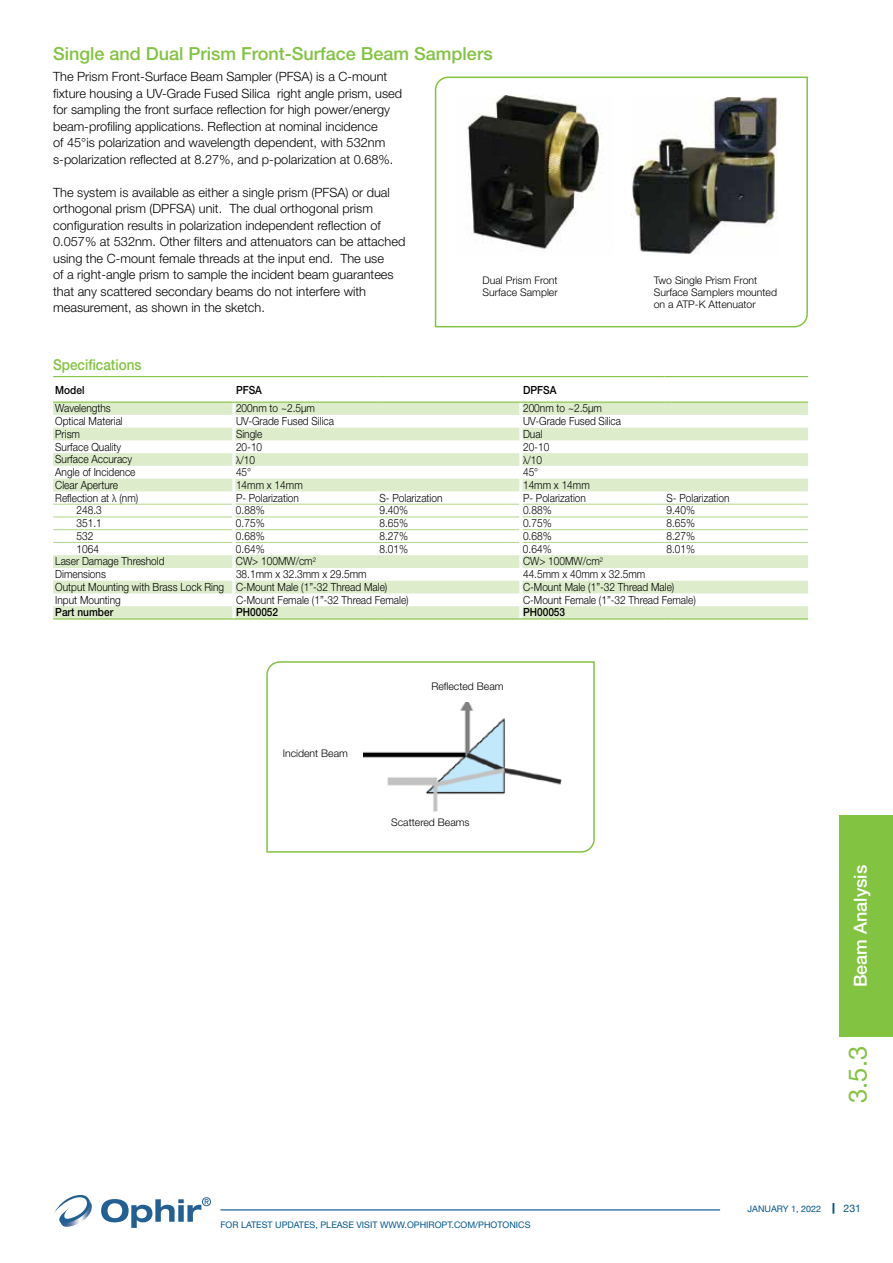
<style>
.page{position:relative;width:893px;height:1263px;background:#fff}
.page>*{position:absolute;margin:0;border:0;box-sizing:border-box;transform-origin:0 0}
.t1{font:25.5px "Helvetica Neue LT Std";color:#82c341}
.t2{font:500 18px "Helvetica Neue LT Std";color:#82c341}
.t3{font:500 18px "Helvetica Neue LT Std";color:#fff}
.t4{font:500 15px "Helvetica Neue LT Std";color:#82c341;scale:.9 1}
.t5{font:300 12.75px/16.5px "Helvetica Neue LT Std";color:#000}
.t6{font:300 11.25px "Helvetica Neue LT Std";color:#000;scale:.9 1}
.t7{font:500 11.25px "Helvetica Neue LT Std";color:#000;scale:.9 1}
.t8{font:300 10.5px/12px "Helvetica Neue LT Std";color:#000}
.t9{font:10.5px "Helvetica Neue";color:#00558b}
.t10{font:9px "Helvetica Neue";color:#00558b}
.s1{font-family:"Helvetica Neue";font-size:10.5px}
</style>
<div class="page">
<svg style="left:101px;top:1197px;width:110px;height:31px"></svg>
<svg style="left:54px;top:1195px;width:38px;height:31px"></svg>
<hr style="left:220px;top:1209px;width:500px;height:1px;background:#00558b">
<svg style="left:832px;top:1203px;width:2px;height:11px"></svg>
<svg style="left:266px;top:661px;width:329px;height:192px"></svg>
<svg style="left:434px;top:76px;width:374px;height:252px"></svg>
<img style="left:457px;top:95px;width:156px;height:160px">
<img style="left:631px;top:98px;width:146px;height:158px">
<svg style="left:53px;top:403px;width:755px;height:215px"></svg>
<svg style="left:376px;top:491px;width:3px;height:64px"></svg>
<hr style="left:53px;top:376px;width:181px;height:1px;background:#82c341">
<hr style="left:234px;top:376px;width:143px;height:1px;background:#82c341">
<hr style="left:377px;top:376px;width:144px;height:1px;background:#82c341">
<hr style="left:521px;top:376px;width:143px;height:1px;background:#82c341">
<hr style="left:664px;top:376px;width:144px;height:1px;background:#82c341">
<hr style="left:53px;top:402px;width:181px;height:1px;background:#82c341">
<hr style="left:234px;top:402px;width:143px;height:1px;background:#82c341">
<hr style="left:377px;top:402px;width:144px;height:1px;background:#82c341">
<hr style="left:521px;top:402px;width:143px;height:1px;background:#82c341">
<hr style="left:664px;top:402px;width:144px;height:1px;background:#82c341">
<hr style="left:53px;top:618px;width:181px;height:1px;background:#82c341">
<hr style="left:234px;top:618px;width:143px;height:1px;background:#82c341">
<hr style="left:377px;top:618px;width:144px;height:1px;background:#82c341">
<hr style="left:521px;top:618px;width:143px;height:1px;background:#82c341">
<hr style="left:664px;top:618px;width:144px;height:1px;background:#82c341">
<hr style="left:53px;top:504px;width:179px;height:1px;background:#b3d78a">
<hr style="left:235px;top:504px;width:142px;height:1px;background:#b3d78a">
<hr style="left:377px;top:504px;width:142px;height:1px;background:#b3d78a">
<hr style="left:522px;top:504px;width:142px;height:1px;background:#b3d78a">
<hr style="left:664px;top:504px;width:144px;height:1px;background:#b3d78a">
<hr style="left:53px;top:517px;width:179px;height:1px;background:#b3d78a">
<hr style="left:235px;top:517px;width:142px;height:1px;background:#b3d78a">
<hr style="left:377px;top:517px;width:142px;height:1px;background:#b3d78a">
<hr style="left:522px;top:517px;width:142px;height:1px;background:#b3d78a">
<hr style="left:664px;top:517px;width:144px;height:1px;background:#b3d78a">
<hr style="left:53px;top:529px;width:179px;height:1px;background:#b3d78a">
<hr style="left:235px;top:529px;width:142px;height:1px;background:#b3d78a">
<hr style="left:377px;top:529px;width:142px;height:1px;background:#b3d78a">
<hr style="left:522px;top:529px;width:142px;height:1px;background:#b3d78a">
<hr style="left:664px;top:529px;width:144px;height:1px;background:#b3d78a">
<hr style="left:53px;top:542px;width:179px;height:1px;background:#b3d78a">
<hr style="left:235px;top:542px;width:142px;height:1px;background:#b3d78a">
<hr style="left:377px;top:542px;width:142px;height:1px;background:#b3d78a">
<hr style="left:522px;top:542px;width:142px;height:1px;background:#b3d78a">
<hr style="left:664px;top:542px;width:144px;height:1px;background:#b3d78a">
<svg style="left:519px;top:403px;width:3px;height:215px"></svg>
<svg style="left:232px;top:403px;width:3px;height:215px"></svg>
<img style="left:363px;top:702px;width:222px;height:131px">
<div style="left:839px;top:815px;width:54px;height:222px;background:#82c341"></div>
<h2 class="t2" style="left:53px;top:43px;width:441px">Single and Dual Prism Front-Surface Beam Samplers</h2>
<p class="t5" style="left:53px;top:68px;width:351px">The Prism Front-Surface Beam Sampler (PFSA) is a C-mount fixture housing a UV-Grade Fused Silica right angle prism, used for sampling the front surface reflection for high power/energy beam-profiling applications. Reflection at nominal incidence<br>of 45°is polarization and wavelength dependent, with 532nm s-polarization reflected at 8.27%, and p-polarization at 0.68%.</p>
<p class="t5" style="left:53px;top:184px;width:354px">The system is available as either a single prism (PFSA) or dual orthogonal prism (DPFSA) unit. The dual orthogonal prism configuration results in polarization independent reflection of 0.057% at 532nm. Other filters and attenuators can be attached using the C-mount female threads at the input end. The use<br>of a right-angle prism to sample the incident beam guarantees that any scattered secondary beams do not interfere with measurement, as shown in the sketch.</p>
<p class="t8" style="left:483px;top:274px;width:77px">Dual Prism Front<br>Surface Sampler</p>
<p class="t8" style="left:654px;top:274px;width:125px">Two Single Prism Front<br>Surface Samplers mounted on a ATP-K Attenuator</p>
<p class="t4" style="left:53px;top:356px;width:100px">Specifications</p>
<p class="t7" style="left:55px;top:383px;width:34px">Model</p>
<p class="t7" style="left:236px;top:383px;width:30px">PFSA</p>
<p class="t7" style="left:523px;top:383px;width:39px">DPFSA</p>
<p class="t6" style="left:55px;top:401px;width:63px">Wavelengths</p>
<p class="t6" style="left:236px;top:401px;width:89px">200nm to ~2.5µm</p>
<p class="t6" style="left:523px;top:401px;width:89px">200nm to ~2.5µm</p>
<p class="t6" style="left:55px;top:414px;width:77px">Optical Material</p>
<p class="t6" style="left:236px;top:414px;width:110px">UV-Grade Fused Silica</p>
<p class="t6" style="left:523px;top:414px;width:110px">UV-Grade Fused Silica</p>
<p class="t6" style="left:55px;top:427px;width:29px">Prism</p>
<p class="t6" style="left:236px;top:427px;width:31px">Single</p>
<p class="t6" style="left:523px;top:427px;width:23px">Dual</p>
<p class="t6" style="left:55px;top:440px;width:75px">Surface Quality</p>
<p class="t6" style="left:236px;top:440px;width:31px">20-10</p>
<p class="t6" style="left:523px;top:440px;width:31px">20-10</p>
<p class="t6" style="left:55px;top:452px;width:87px">Surface Accuracy</p>
<p class="t6" style="left:236px;top:453px;width:23px"><span class="s1">λ</span>/10</p>
<p class="t6" style="left:523px;top:453px;width:23px"><span class="s1">λ</span>/10</p>
<p class="t6" style="left:55px;top:465px;width:91px">Angle of Incidence</p>
<p class="t6" style="left:236px;top:465px;width:19px">45°</p>
<p class="t6" style="left:523px;top:465px;width:19px">45°</p>
<p class="t6" style="left:55px;top:478px;width:71px">Clear Aperture</p>
<p class="t6" style="left:236px;top:478px;width:76px">14mm x 14mm</p>
<p class="t6" style="left:523px;top:478px;width:76px">14mm x 14mm</p>
<p class="t6" style="left:55px;top:491px;width:94px">Reflection at <span class="s1">λ</span> (nm)</p>
<p class="t6" style="left:236px;top:491px;width:72px">P- Polarization</p>
<p class="t6" style="left:379px;top:491px;width:72px">S- Polarization</p>
<p class="t6" style="left:523px;top:491px;width:72px">P- Polarization</p>
<p class="t6" style="left:666px;top:491px;width:72px">S- Polarization</p>
<p class="t6" style="left:77px;top:503px;width:30px">248.3</p>
<p class="t6" style="left:236px;top:503px;width:33px">0.88%</p>
<p class="t6" style="left:379px;top:503px;width:33px">9.40%</p>
<p class="t6" style="left:523px;top:503px;width:33px">0.88%</p>
<p class="t6" style="left:666px;top:503px;width:33px">9.40%</p>
<p class="t6" style="left:77px;top:516px;width:30px">351.1</p>
<p class="t6" style="left:236px;top:516px;width:33px">0.75%</p>
<p class="t6" style="left:379px;top:516px;width:33px">8.65%</p>
<p class="t6" style="left:523px;top:516px;width:33px">0.75%</p>
<p class="t6" style="left:666px;top:516px;width:33px">8.65%</p>
<p class="t6" style="left:77px;top:529px;width:20px">532</p>
<p class="t6" style="left:236px;top:529px;width:33px">0.68%</p>
<p class="t6" style="left:379px;top:529px;width:33px">8.27%</p>
<p class="t6" style="left:523px;top:529px;width:33px">0.68%</p>
<p class="t6" style="left:666px;top:529px;width:33px">8.27%</p>
<p class="t6" style="left:76px;top:542px;width:27px">1064</p>
<p class="t6" style="left:236px;top:542px;width:33px">0.64%</p>
<p class="t6" style="left:379px;top:542px;width:33px">8.01%</p>
<p class="t6" style="left:523px;top:542px;width:33px">0.64%</p>
<p class="t6" style="left:666px;top:542px;width:33px">8.01%</p>
<p class="t6" style="left:55px;top:554px;width:123px">Laser Damage Threshold</p>
<p class="t6" style="left:236px;top:554px;width:90px">CW&gt; 100MW/cm<sup>2</sup></p>
<p class="t6" style="left:523px;top:554px;width:90px">CW&gt; 100MW/cm<sup>2</sup></p>
<p class="t6" style="left:55px;top:567px;width:58px">Dimensions</p>
<p class="t6" style="left:236px;top:567px;width:147px">38.1mm x 32.3mm x 29.5mm</p>
<p class="t6" style="left:523px;top:567px;width:137px">44.5mm x 40mm x 32.5mm</p>
<p class="t6" style="left:55px;top:580px;width:370px">Output Mounting with Brass Lock Ring C-Mount Male (1”-32 Thread Male)</p>
<p class="t6" style="left:523px;top:580px;width:170px">C-Mount Male (1”-32 Thread Male)</p>
<p class="t6" style="left:55px;top:593px;width:74px">Input Mounting</p>
<p class="t6" style="left:236px;top:593px;width:193px">C-Mount Female (1”-32 Thread Female)</p>
<p class="t6" style="left:523px;top:593px;width:193px">C-Mount Female (1”-32 Thread Female)</p>
<p class="t7" style="left:55px;top:606px;width:66px">Part number</p>
<p class="t7" style="left:236px;top:606px;width:48px">PH00052</p>
<p class="t7" style="left:523px;top:606px;width:48px">PH00053</p>
<p class="t8" style="left:283px;top:747px;width:67px">Incident Beam</p>
<p class="t8" style="left:431px;top:680px;width:74px">Reflected Beam</p>
<p class="t8" style="left:391px;top:816px;width:80px">Scattered Beams</p>
<p class="t10" style="left:220px;top:1218px;width:312px">FOR LATEST UPDATES, PLEASE VISIT WWW.OPHIROPT.COM/PHOTONICS</p>
<h2 class="t3" style="left:850px;top:987px;width:124px;rotate:-90deg">Beam Analysis</h2>
<h1 class="t1" style="left:843px;top:1103px;width:58px;rotate:-90deg">3.5.3</h1>
<p class="t10" style="left:748px;top:1202px;width:75px">JANUARY 1, 2022</p>
<p class="t9" style="left:844px;top:1201px;width:19px">231</p>
</div>
